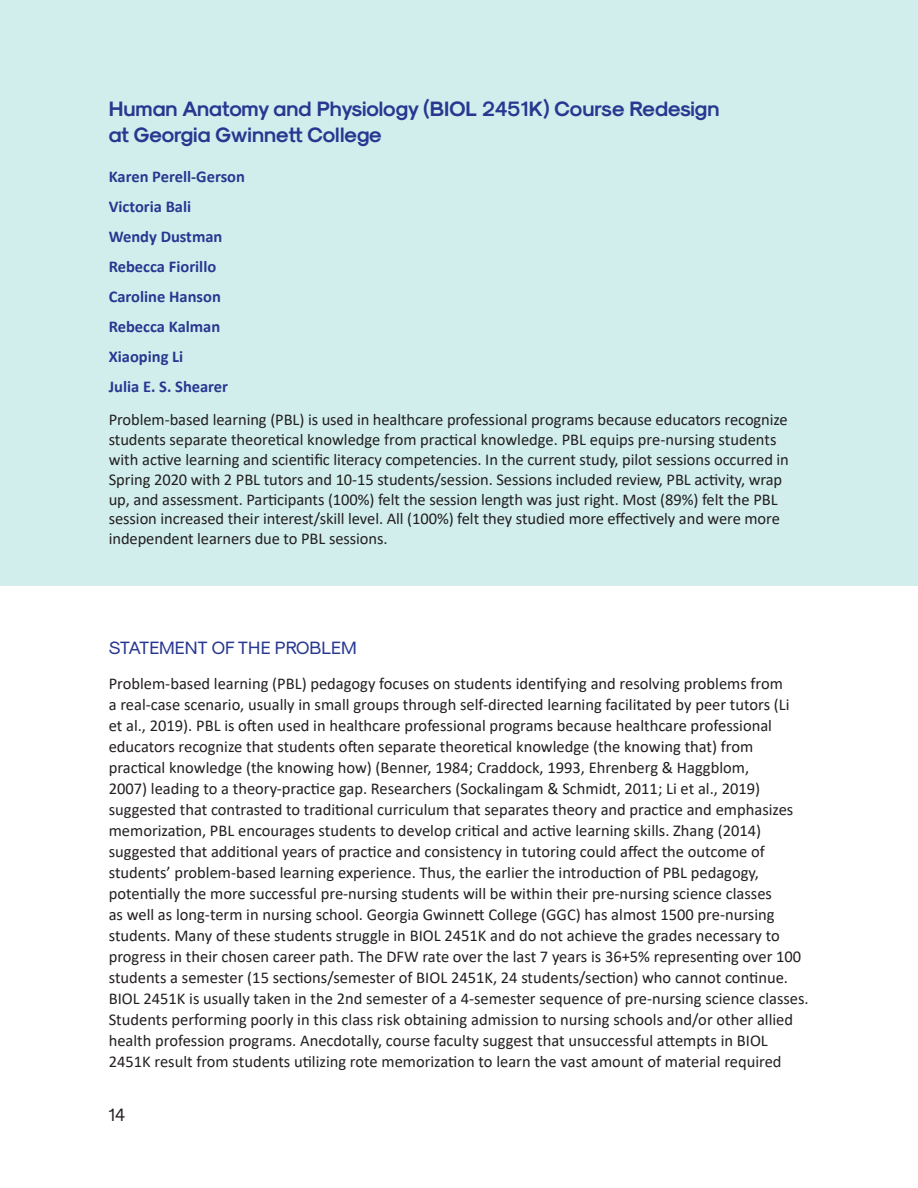
<style>
.page{position:relative;width:918px;height:1188px;background:#fff}
.page>*{position:absolute;margin:0;border:0;box-sizing:border-box;transform-origin:0 0}
.case_study_anthology{font:21px/25.2px "Sk Modernist Bold";color:#283890}
.case_study_anthology-2{font:18px "Sk Modernist Regular";color:#283890}
.t1{font:18px "Sk Modernist Regular";color:#231f20}
.case_study_anthology-3{font:16.5px/21px "Calibri";color:#231f20}
.case_study_anthology-4{font:700 16.5px "Calibri";color:#283890}
</style>
<div class="page">
<div style="left:0;top:0;width:918px;height:585px;background:#d1eeed"></div>
<p class="case_study_anthology" style="left:109px;top:95px;width:612px">Human Anatomy and Physiology (BIOL 2451K) Course Redesign at Georgia Gwinnett College</p>
<p class="case_study_anthology-4" style="left:109px;top:165px;width:138px">Karen Perell-Gerson</p>
<p class="case_study_anthology-4" style="left:109px;top:195px;width:84px">Victoria Bali</p>
<p class="case_study_anthology-4" style="left:109px;top:225px;width:115px">Wendy Dustman</p>
<p class="case_study_anthology-4" style="left:109px;top:255px;width:109px">Rebecca Fiorillo</p>
<p class="case_study_anthology-4" style="left:109px;top:285px;width:114px">Caroline Hanson</p>
<p class="case_study_anthology-4" style="left:109px;top:315px;width:113px">Rebecca Kalman</p>
<p class="case_study_anthology-4" style="left:109px;top:345px;width:76px">Xiaoping Li</p>
<p class="case_study_anthology-4" style="left:109px;top:375px;width:121px">Julia E. S. Shearer</p>
<p class="case_study_anthology-3" style="left:109px;top:410px;width:682px;line-height:19.8px">Problem-based learning (PBL) is used in healthcare professional programs because educators recognize students separate theoretical knowledge from practical knowledge. PBL equips pre-nursing students with active learning and scientific literacy competencies. In the current study, pilot sessions occurred in Spring 2020 with 2 PBL tutors and 10-15 students/session. Sessions included review, PBL activity, wrap up, and assessment. Participants (100%) felt the session length was just right. Most (89%) felt the PBL session increased their interest/skill level. All (100%) felt they studied more effectively and were more independent learners due to PBL sessions.</p>
<p class="case_study_anthology-2" style="left:109px;top:637px;width:249px">STATEMENT OF THE PROBLEM</p>
<p class="case_study_anthology-3" style="left:109px;top:672px;width:702px">Problem-based learning (PBL) pedagogy focuses on students identifying and resolving problems from<br>a real-case scenario, usually in small groups through self-directed learning facilitated by peer tutors (Li<br>et al., 2019). PBL is often used in healthcare professional programs because healthcare professional educators recognize that students often separate theoretical knowledge (the knowing that) from practical knowledge (the knowing how) (Benner, 1984; Craddock, 1993, Ehrenberg &amp; Haggblom,<br>2007) leading to a theory-practice gap. Researchers (Sockalingam &amp; Schmidt, 2011; Li et al., 2019) suggested that contrasted to traditional curriculum that separates theory and practice and emphasizes memorization, PBL encourages students to develop critical and active learning skills. Zhang (2014) suggested that additional years of practice and consistency in tutoring could affect the outcome of students’ problem-based learning experience. Thus, the earlier the introduction of PBL pedagogy, potentially the more successful pre-nursing students will be within their pre-nursing science classes<br>as well as long-term in nursing school. Georgia Gwinnett College (GGC) has almost 1500 pre-nursing students. Many of these students struggle in BIOL 2451K and do not achieve the grades necessary to progress in their chosen career path. The DFW rate over the last 7 years is 36+5% representing over 100 students a semester (15 sections/semester of BIOL 2451K, 24 students/section) who cannot continue.<br>BIOL 2451K is usually taken in the 2nd semester of a 4-semester sequence of pre-nursing science classes.<br>Students performing poorly in this class risk obtaining admission to nursing schools and/or other allied health profession programs. Anecdotally, course faculty suggest that unsuccessful attempts in BIOL 2451K result from students utilizing rote memorization to learn the vast amount of material required</p>
<p class="t1" style="left:108px;top:1104px;width:19px">14</p>
</div>
